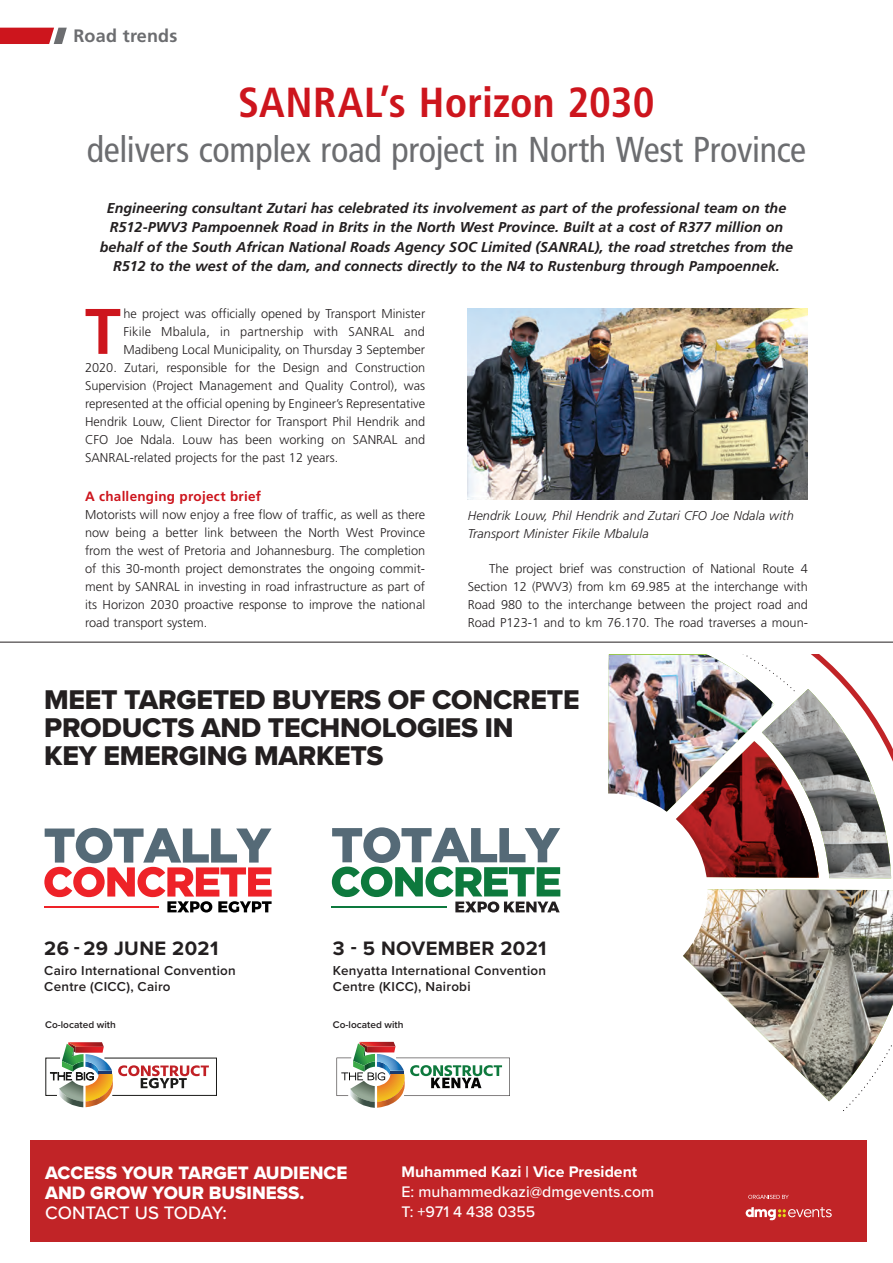
<style>
.page{position:relative;width:893px;height:1263px;background:#fff}
.page>*{position:absolute;margin:0;border:0;box-sizing:border-box;transform-origin:0 0}
.Body_Copy{font:700 64.35px "Frutiger LT Std";color:#cd151d}
.Headline{font:700 condensed 42px "Frutiger";letter-spacing:.005em;color:#cd151d}
.Headline-2{font:condensed 36px "Frutiger";letter-spacing:-.005em;color:#6c6d70}
.t1{font:28.05px/27.9px "Proxima Nova Extrabld";letter-spacing:-.01em;color:#231f20}
.t2{font:700 20.1px "Proxima Nova";letter-spacing:.02em;color:#231f20}
.t3{font:18.6px/19.6px "Proxima Nova Extrabld";color:#fff}
.text{font:700 18px "Frutiger LT Std";letter-spacing:.01em;color:#6c6d70}
.t4{font:500 15.9px/20.1px "Proxima Nova";color:#fff}
.Intro_Paragraph{font:italic 700 14.25px/19.5px "Frutiger LT Std";color:#231f20;text-align:center}
.t5{font:600 13.5px/16.2px "Proxima Nova";letter-spacing:.02em;color:#231f20}
.Crosshead{font:700 13.5px "Frutiger LT Std";letter-spacing:.02em;color:#cd151d}
.Body_Copy-2{font:300 12.75px/18px "Frutiger LT Std";color:#231f20;text-align:justify}
.Body_copy_Indent{font:300 12.75px/18px "Frutiger LT Std";color:#231f20;text-align:justify}
.Captions{font:italic 300 12.75px/18px "Frutiger LT Std";letter-spacing:.01em;color:#231f20}
.t6{font:600 10.05px "Proxima Nova";color:#231f20}
.s1{font-family:"Proxima Nova";font-weight:500}
.s2{font-weight:700}
</style>
<div class="page">
<svg style="left:0;top:28px;width:67px;height:16px"></svg>
<img style="left:683px;top:889px;width:210px;height:212px">
<div style="left:512px;top:793px;width:196px;height:196px;background:#fff;border-radius:50%"></div>
<div style="left:30px;top:1140px;width:836px;height:101px;background:#c12427"></div>
<svg style="left:748px;top:1195px;width:41px;height:4px"></svg>
<svg style="left:746px;top:1207px;width:86px;height:14px"></svg>
<svg style="left:45px;top:1042px;width:172px;height:65px"></svg>
<svg style="left:332px;top:827px;width:228px;height:85px"></svg>
<svg style="left:336px;top:1042px;width:174px;height:66px"></svg>
<svg style="left:44px;top:828px;width:228px;height:84px"></svg>
<hr style="left:44px;top:906px;width:115px;height:2px;background:#ee2228">
<img style="left:608px;top:655px;width:285px;height:223px">
<img style="left:468px;top:308px;width:340px;height:192px">
<hr style="left:0;top:642px;width:893px;height:1px;background:#231f20">
<p class="text" style="left:73px;top:25px;width:105px">Road trends</p>
<p class="Headline" style="left:238px;top:77px;width:418px">SANRAL’s Horizon 2030</p>
<p class="Headline-2" style="left:87px;top:128px;width:721px">delivers complex road project in North West Province</p>
<p class="Intro_Paragraph" style="left:100px;top:198px;width:695px">Engineering consultant Zutari has celebrated its involvement as part of the professional team on the R512-PWV3 Pampoennek Road in Brits in the North West Province. Built at a cost of R377 million on behalf of the South African National Roads Agency SOC Limited (SANRAL), the road stretches from the R512 to the west of the dam, and connects directly to the N4 to Rustenburg through Pampoennek.</p>
<p class="Body_Copy" style="left:85px;top:294px;width:37px">T</p>
<p class="Body_Copy-2" style="left:123px;top:305px;width:303px">he project was officially opened by Transport Minister</p>
<p class="Body_Copy-2" style="left:123px;top:323px;width:303px">Fikile Mbalula, in partnership with SANRAL and</p>
<p class="Body_Copy-2" style="left:123px;top:341px;width:303px">Madibeng Local Municipality, on Thursday 3 September</p>
<p class="Body_Copy-2" style="left:85px;top:359px;width:342px">2020. Zutari, responsible for the Design and Construction</p>
<p class="Body_Copy-2" style="left:85px;top:377px;width:342px">Supervision (Project Management and Quality Control), was</p>
<p class="Body_Copy-2" style="left:85px;top:395px;width:342px">represented at the official opening by Engineer’s Representative</p>
<p class="Body_Copy-2" style="left:85px;top:413px;width:342px">Hendrik Louw, Client Director for Transport Phil Hendrik and</p>
<p class="Body_Copy-2" style="left:85px;top:431px;width:342px">CFO Joe Ndala. Louw has been working on SANRAL and</p>
<p class="Body_Copy-2" style="left:85px;top:449px;width:255px">SANRAL-related projects for the past 12 years.</p>
<p class="Crosshead" style="left:85px;top:488px;width:178px">A challenging project brief</p>
<p class="Body_Copy-2" style="left:85px;top:506px;width:342px">Motorists will now enjoy a free flow of traffic, as well as there now being a better link between the North West Province from the west of Pretoria and Johannesburg. The completion of this 30-month project demonstrates the ongoing commit&shy;ment by SANRAL in investing in road infrastructure as part of its Horizon 2030 proactive response to improve the national road transport system.</p>
<p class="Captions" style="left:468px;top:507px;width:327px">Hendrik Louw, Phil Hendrik and Zutari CFO Joe Ndala with<br>Transport Minister Fikile Mbalula</p>
<p class="Body_copy_Indent" style="left:468px;top:560px;width:342px;text-indent:21px">The project brief was construction of National Route 4<br>Section 12 (PWV3) from km 69.985 at the interchange with Road 980 to the interchange between the project road and Road P123-1 and to km 76.170. The road traverses a moun-</p>
<p class="t1" style="left:44px;top:685px;width:537px">MEET TARGETED BUYERS OF CONCRETE<br>PRODUCTS AND TECHNOLOGIES IN<br>KEY EMERGING MARKETS</p>
<p class="t2" style="left:44px;top:933px;width:176px">26 - 29 JUNE 2021</p>
<p class="t2" style="left:333px;top:933px;width:215px">3 - 5 NOVEMBER 2021</p>
<p class="t5" style="left:44px;top:961px;width:193px">Cairo International Convention<br>Centre (CICC), Cairo</p>
<p class="t5" style="left:333px;top:961px;width:215px">Kenyatta International Convention<br>Centre (KICC), Nairobi</p>
<p class="t6" style="left:45px;top:1017px;width:72px">Co-located with</p>
<p class="t6" style="left:333px;top:1017px;width:72px">Co-located with</p>
<p class="t3" style="left:45px;top:1163px;width:304px">ACCESS YOUR TARGET AUDIENCE<br>AND GROW YOUR BUSINESS.<br><span class="s1">CONTACT US TODAY:</span></p>
<p class="t4" style="left:401px;top:1161px;width:254px"><span class="s2">Muhammed Kazi | Vice President<br></span>E: muhammedkazi@dmgevents.com<br>T: +971 4 438 0355</p>
</div>
